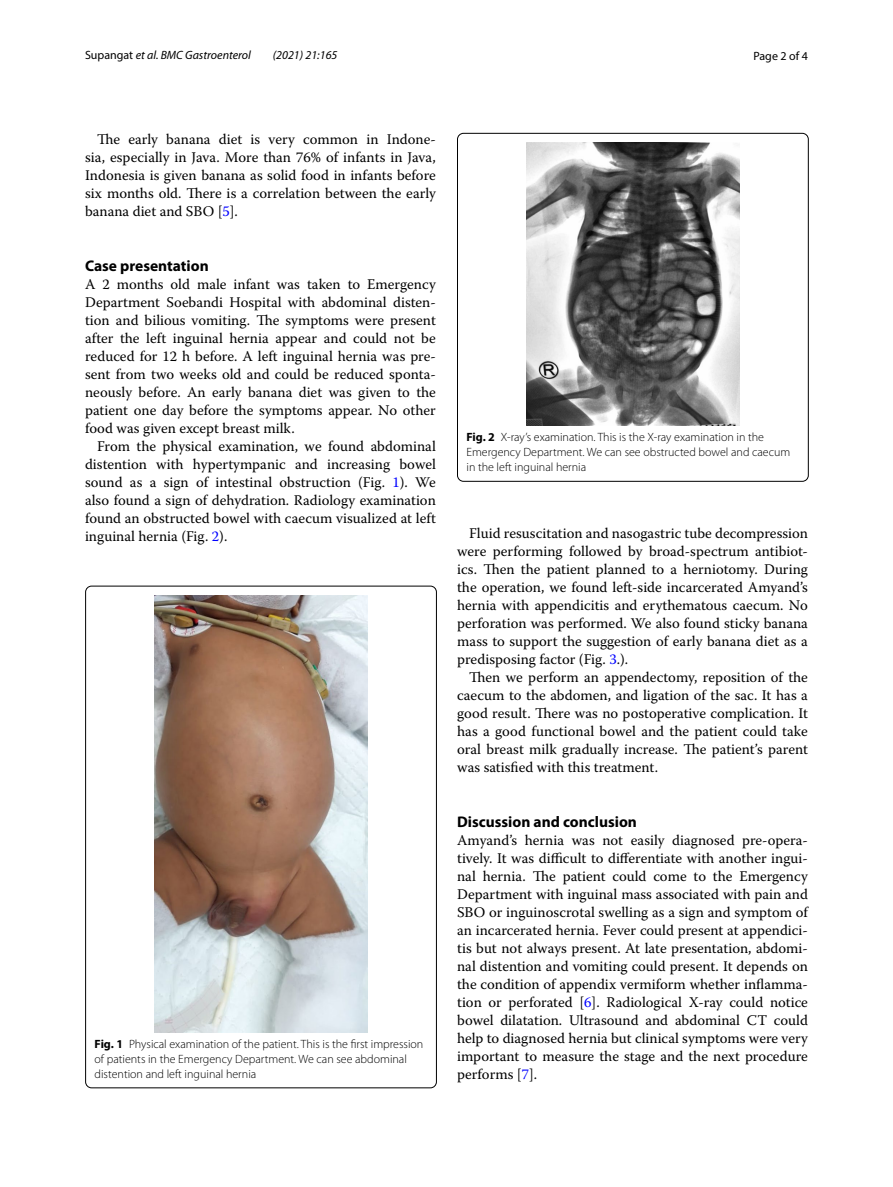
<style>
.page{position:relative;width:893px;height:1187px;background:#fff}
.page>*{position:absolute;margin:0;border:0;box-sizing:border-box;transform-origin:0 0}
.t1{font:700 15.45px "Myriad Pro";color:#000}
.t2{font:14.7px/18px "Warnock Pro";color:#000;text-align:justify}
.t3{font:300 12px/15px "Myriad Pro";color:#000}
.t4{font:italic 12px "Myriad Pro";color:#000}
.t5{font:12px "Myriad Pro";color:#000}
.s1{font-style:normal}
.s2{color:#00f}
.s3{font-weight:700}
</style>
<div class="page">
<img style="left:155px;top:595px;width:212px;height:437px">
<img style="left:526px;top:142px;width:213px;height:284px">
<div style="left:457px;top:133px;width:351px;height:348px;border:1px solid #000;border-radius:6px"></div>
<p class="t4" style="left:85px;top:48px;width:167px"><span class="s1">Supangat</span> et al. BMC Gastroenterol</p>
<p class="t4" style="left:273px;top:48px;width:66px">(2021) 21:165</p>
<p class="t5" style="left:753px;top:48px;width:56px">Page 2 of 4</p>
<p class="t2" style="left:85px;top:130px;width:352px;text-indent:12px">The early banana diet is very common in Indone&shy;sia, especially in Java. More than 76% of infants in Java, Indonesia is given banana as solid food in infants before six months old. There is a correlation between the early banana diet and SBO [<span class="s2">5</span>].</p>
<p class="t1" style="left:85px;top:255px;width:125px">Case presentation</p>
<p class="t2" style="left:85px;top:274px;width:352px">A 2 months old male infant was taken to Emergency Department Soebandi Hospital with abdominal disten&shy;tion and bilious vomiting. The symptoms were present after the left inguinal hernia appear and could not be reduced for 12 h before. A left inguinal hernia was pre&shy;sent from two weeks old and could be reduced sponta&shy;neously before. An early banana diet was given to the patient one day before the symptoms appear. No other food was given except breast milk.</p>
<p class="t2" style="left:85px;top:436px;width:352px;text-indent:12px">From the physical examination, we found abdominal distention with hypertympanic and increasing bowel sound as a sign of intestinal obstruction (Fig. <span class="s2">1</span>). We also found a sign of dehydration. Radiology examination found an obstructed bowel with caecum visualized at left inguinal hernia (Fig. <span class="s2">2</span>).</p>
<p class="t3" style="left:95px;top:1036px;width:330px"><span class="s3">Fig. 1</span> Physical examination of the patient. This is the first impression of patients in the Emergency Department. We can see abdominal distention and left inguinal hernia</p>
<p class="t3" style="left:466px;top:429px;width:325px"><span class="s3">Fig. 2</span> X-ray’s examination. This is the X-ray examination in the<br>Emergency Department. We can see obstructed bowel and caecum in the left inguinal hernia</p>
<p class="t2" style="left:457px;top:524px;width:352px;text-indent:12px">Fluid resuscitation and nasogastric tube decompression were performing followed by broad-spectrum antibiot&shy;ics. Then the patient planned to a herniotomy. During the operation, we found left-side incarcerated Amyand’s hernia with appendicitis and erythematous caecum. No perforation was performed. We also found sticky banana mass to support the suggestion of early banana diet as a predisposing factor (Fig. <span class="s2">3</span>.).</p>
<p class="t2" style="left:457px;top:668px;width:352px;text-indent:12px">Then we perform an appendectomy, reposition of the caecum to the abdomen, and ligation of the sac. It has a good result. There was no postoperative complication. It has a good functional bowel and the patient could take oral breast milk gradually increase. The patient’s parent was satisfied with this treatment.</p>
<p class="t1" style="left:457px;top:811px;width:181px">Discussion and conclusion</p>
<p class="t2" style="left:457px;top:830px;width:352px">Amyand’s hernia was not easily diagnosed pre-opera&shy;tively. It was difficult to differentiate with another ingui&shy;nal hernia. The patient could come to the Emergency Department with inguinal mass associated with pain and SBO or inguinoscrotal swelling as a sign and symptom of an incarcerated hernia. Fever could present at appendici&shy;tis but not always present. At late presentation, abdomi&shy;nal distention and vomiting could present. It depends on the condition of appendix vermiform whether inflamma&shy;tion or perforated [<span class="s2">6</span>]. Radiological X-ray could notice bowel dilatation. Ultrasound and abdominal CT could help to diagnosed hernia but clinical symptoms were very important to measure the stage and the next procedure performs [<span class="s2">7</span>].</p>
</div>
